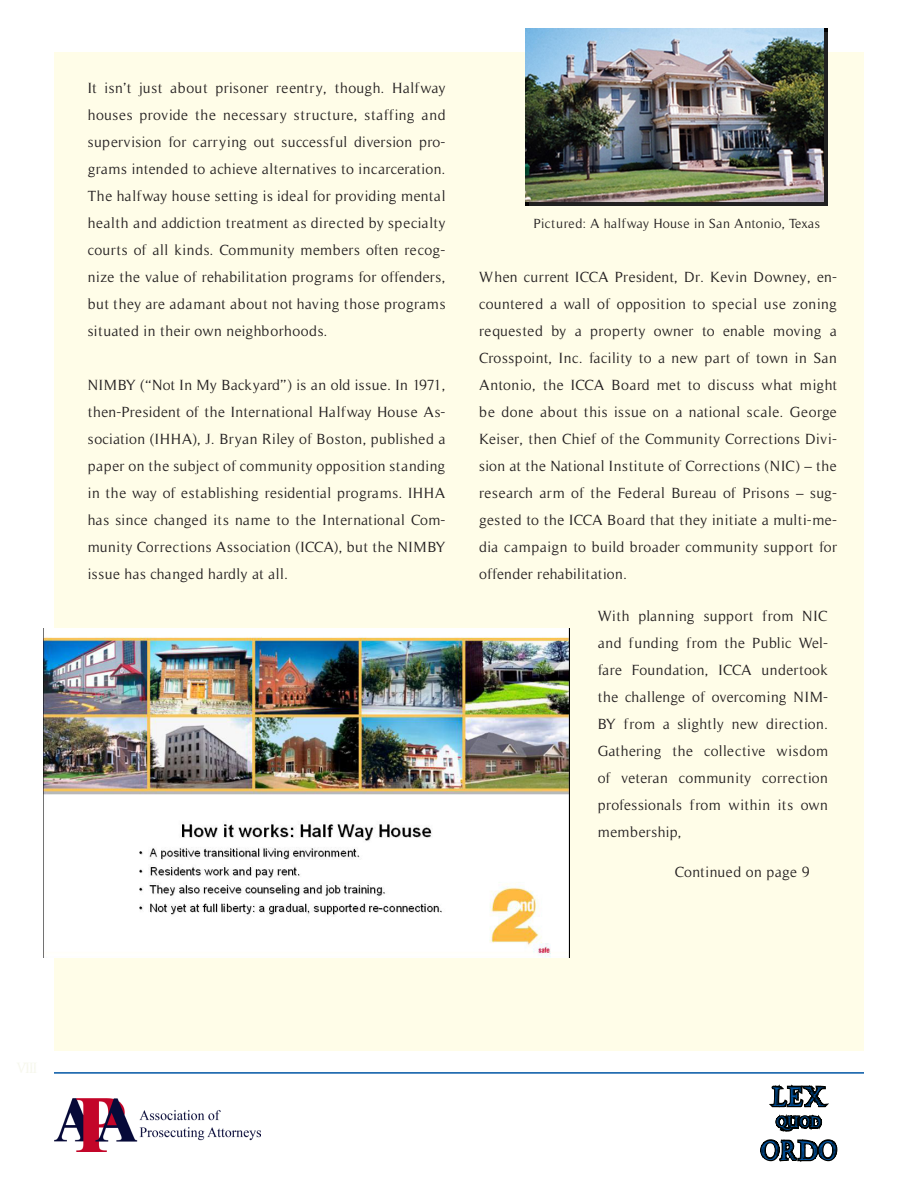
<style>
.page{position:relative;width:918px;height:1188px;background:#fff}
.page>*{position:absolute;margin:0;border:0;box-sizing:border-box;transform-origin:0 0}
.t1{font:27px "SPQR";color:#0155a5}
.t2{font:15px/27px "Timeless";letter-spacing:.03em;color:#231f20;text-align:justify}
.t3{font:15px "SPQR";color:#0155a5}
.t4{font:13.5px "Timeless";letter-spacing:.03em;color:#231f20}
</style>
<div class="page">
<hr style="left:54px;top:1072px;width:810px;height:2px;background:#0155a5">
<img style="left:54px;top:1099px;width:207px;height:52px">
<svg style="left:758px;top:1050px;width:98px;height:112px"></svg>
<div style="left:54px;top:52px;width:810px;height:998px;background:#fffde8"></div>
<img style="left:44px;top:628px;width:525px;height:329px">
<img style="left:526px;top:28px;width:302px;height:178px">
<p class="t2" style="left:88px;top:74px;width:359px">It isn’t just about prisoner reentry, though. Halfway houses provide the necessary structure, staffing and supervision for carrying out successful diversion pro&shy;grams intended to achieve alternatives to incarceration.<br>The halfway house setting is ideal for providing mental health and addiction treatment as directed by specialty courts of all kinds. Community members often recog&shy;nize the value of rehabilitation programs for offenders, but they are adamant about not having those programs situated in their own neighborhoods.</p>
<p class="t2" style="left:88px;top:371px;width:359px">NIMBY (“Not In My Backyard”) is an old issue. In 1971, then-President of the International Halfway House As&shy;sociation (IHHA), J. Bryan Riley of Boston, published a paper on the subject of community opposition standing in the way of establishing residential programs. IHHA has since changed its name to the International Com&shy;munity Corrections Association (ICCA), but the NIMBY issue has changed hardly at all.</p>
<p class="t4" style="left:534px;top:216px;width:288px">Pictured: A halfway House in San Antonio, Texas</p>
<p class="t2" style="left:479px;top:263px;width:359px">When current ICCA President, Dr. Kevin Downey, en&shy;countered a wall of opposition to special use zoning requested by a property owner to enable moving a Crosspoint, Inc. facility to a new part of town in San Antonio, the ICCA Board met to discuss what might be done about this issue on a national scale. George Keiser, then Chief of the Community Corrections Divi&shy;sion at the National Institute of Corrections (NIC) – the research arm of the Federal Bureau of Prisons – sug&shy;gested to the ICCA Board that they initiate a multi-me&shy;dia campaign to build broader community support for offender rehabilitation.</p>
<p class="t2" style="left:598px;top:603px;width:232px">With planning support from NIC and funding from the Public Wel&shy;fare Foundation, ICCA undertook the challenge of overcoming NIM-BY from a slightly new direction.<br>Gathering the collective wisdom of veteran community correction professionals from within its own membership,</p>
<p class="t2" style="left:675px;top:859px;width:136px">Continued on page 9</p>
<h1 class="t1" style="left:771px;top:1081px;width:56px">LEX</h1>
<p class="t3" style="left:776px;top:1114px;width:46px">QUOD</p>
<h1 class="t1" style="left:761px;top:1135px;width:78px">ORDO</h1>
</div>
